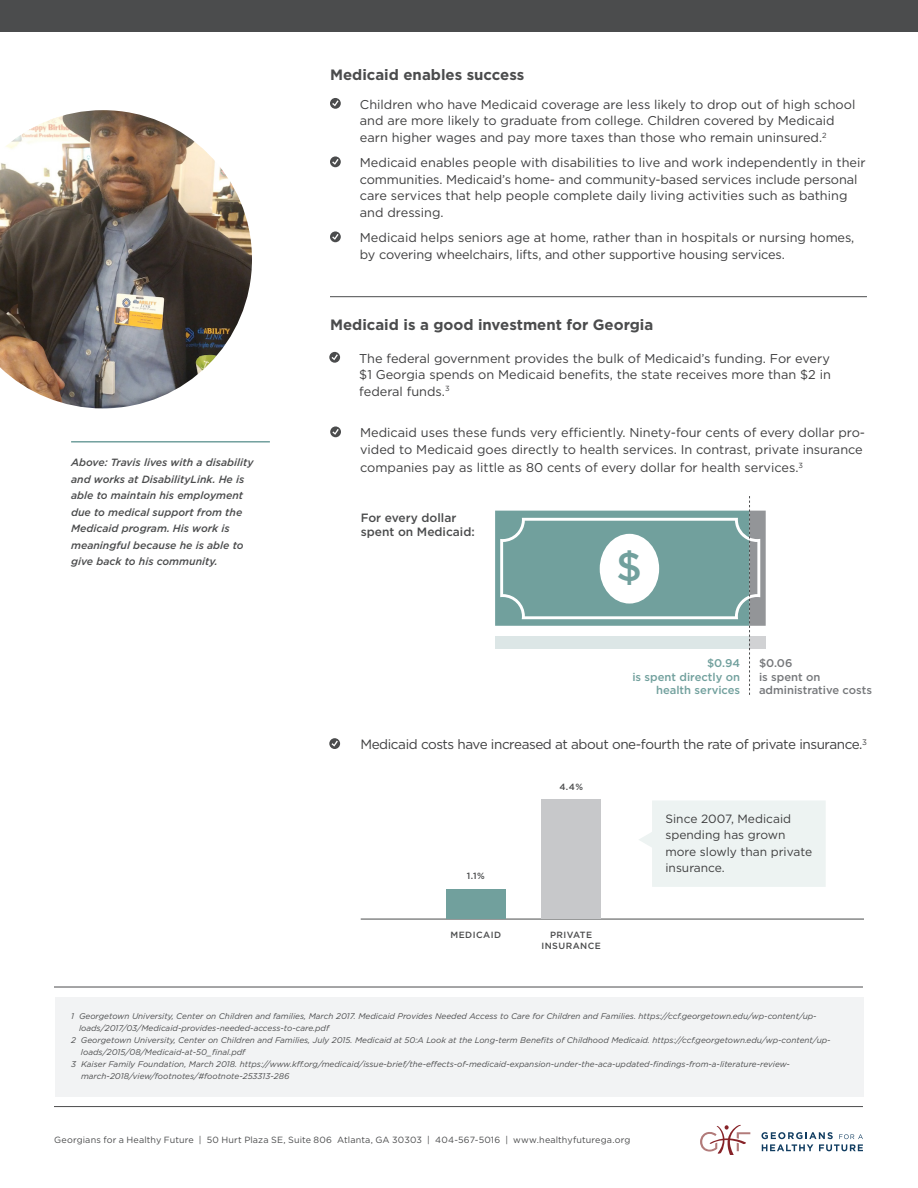
<style>
.page{position:relative;width:918px;height:1188px;background:#fff}
.page>*{position:absolute;margin:0;border:0;box-sizing:border-box;transform-origin:0 0}
.t1{font:500 40.5px "Gotham";color:#71a09d}
.body{font:700 15px "Gotham";color:#4b4c4d}
.body-2{font:13.5px "Gotham";letter-spacing:-.03em;color:#3e3e3f}
.body-3{font:12.75px/16.5px "Gotham";color:#3e3e3f}
.body-4{font:12px/16.5px "Gotham";color:#3e3e3f}
.t2{font:500 12px/14.4px "Gotham";color:#4b4c4d}
.t3{font:500 11.25px/13.5px "Gotham";color:#71a09d;text-align:right}
.t4{font:500 11.25px/13.5px "Gotham";color:#76787b}
.body-5{font:italic 500 10.5px/16.5px "Gotham";color:#4b4c4d}
.t5{font:9px "Gotham";letter-spacing:.015em;color:#4b4c4d}
.t6{font:500 9px/10.5px "Gotham";letter-spacing:.05em;color:#4b4c4d;text-align:center}
.t7{font:italic 8.25px/12px "Gotham";color:#4b4c4d}
</style>
<div class="page">
<div style="left:55px;top:997px;width:809px;height:100px;background:#f2f3f4"></div>
<svg style="left:495px;top:496px;width:271px;height:199px"></svg>
<hr style="left:361px;top:919px;width:503px;height:1px;background:#4b4c4d">
<div style="left:446px;top:890px;width:60px;height:29px;background:#71a09d"></div>
<div style="left:541px;top:799px;width:60px;height:120px;background:#c7c8ca"></div>
<div style="left:639px;top:801px;width:187px;height:86px;background:#edf3f2"></div>
<svg style="left:329px;top:352px;width:11px;height:11px"></svg>
<div style="left:0;top:0;width:918px;height:31px;background:#4b4c4d"></div>
<hr style="left:330px;top:296px;width:537px;height:1px;background:#4b4c4d">
<svg style="left:330px;top:98px;width:11px;height:11px"></svg>
<svg style="left:330px;top:156px;width:11px;height:11px"></svg>
<svg style="left:330px;top:231px;width:11px;height:11px"></svg>
<svg style="left:330px;top:426px;width:11px;height:11px"></svg>
<svg style="left:329px;top:738px;width:11px;height:11px"></svg>
<img style="left:0;top:110px;width:252px;height:298px">
<svg style="left:761px;top:1132px;width:102px;height:19px"></svg>
<svg style="left:700px;top:1125px;width:50px;height:30px"></svg>
<hr style="left:54px;top:1106px;width:809px;height:1px;background:#4b4c4d">
<hr style="left:54px;top:987px;width:809px;height:1px;background:#4b4c4d">
<hr style="left:71px;top:441px;width:199px;height:2px;background:#71a09d">
<p class="body" style="left:330px;top:65px;width:196px">Medicaid enables success</p>
<p class="body-3" style="left:360px;top:96px;width:497px">Children who have Medicaid coverage are less likely to drop out of high school and are more likely to graduate from college. Children covered by Medicaid earn higher wages and pay more taxes than those who remain uninsured.<sup>2</sup></p>
<p class="body-3" style="left:360px;top:154px;width:507px">Medicaid enables people with disabilities to live and work independently in their communities. Medicaid’s home- and community-based services include personal care services that help people complete daily living activities such as bathing and dressing.</p>
<p class="body-3" style="left:360px;top:229px;width:496px">Medicaid helps seniors age at home, rather than in hospitals or nursing homes, by covering wheelchairs, lifts, and other supportive housing services.</p>
<p class="body" style="left:330px;top:315px;width:325px">Medicaid is a good investment for Georgia</p>
<p class="body-5" style="left:71px;top:454px;width:184px">Above: Travis lives with a disability and works at DisabilityLink. He is able to maintain his employment due to medical support from the<br>Medicaid program. His work is meaningful because he is able to give back to his community.</p>
<p class="body-3" style="left:359px;top:350px;width:473px;text-align:justify">The federal government provides the bulk of Medicaid’s funding. For every $1 Georgia spends on Medicaid benefits, the state receives more than $2 in federal funds.<sup>3</sup></p>
<p class="body-3" style="left:360px;top:424px;width:507px">Medicaid uses these funds very efficiently. Ninety-four cents of every dollar pro&shy;vided to Medicaid goes directly to health services. In contrast, private insurance</p>
<p class="body-3" style="left:360px;top:459px;width:444px">companies pay as little as 80 cents of every dollar for health services.<sup>3</sup></p>
<p class="t2" style="left:361px;top:510px;width:116px">For every dollar spent on Medicaid:</p>
<p class="t1" style="left:616px;top:541px;width:28px">$</p>
<p class="t3" style="left:707px;top:656px;width:35px">$0.94</p>
<p class="t3" style="left:632px;top:670px;width:109px">is spent directly on health services</p>
<p class="t4" style="left:759px;top:656px;width:35px">$0.06</p>
<p class="t4" style="left:759px;top:670px;width:115px">is spent on administrative costs</p>
<p class="body-2" style="left:360px;top:736px;width:508px">Medicaid costs have increased at about one-fourth the rate of private insurance.<sup>3</sup></p>
<p class="t6" style="left:467px;top:871px;width:20px">1.1%</p>
<p class="t6" style="left:451px;top:930px;width:52px">MEDICAID</p>
<p class="t6" style="left:559px;top:781px;width:25px">4.4%</p>
<p class="t6" style="left:541px;top:930px;width:61px">PRIVATE<br>INSURANCE</p>
<p class="body-4" style="left:665px;top:810px;width:148px">Since 2007, Medicaid spending has grown more slowly than private insurance.</p>
<p class="t7" style="left:79px;top:1010px;width:739px;text-indent:-8px">1 Georgetown University, Center on Children and families, March 2017. Medicaid Provides Needed Access to Care for Children and Families. https://ccf.georgetown.edu/wp-content/up&shy;loads/2017/03/Medicaid-provides-needed-access-to-care.pdf</p>
<p class="t7" style="left:81px;top:1034px;width:751px;text-indent:-10px">2 Georgetown University, Center on Children and Families, July 2015. Medicaid at 50:A Look at the Long-term Benefits of Childhood Medicaid. https://ccf.georgetown.edu/wp-content/up&shy;loads/2015/08/Medicaid-at-50_final.pdf</p>
<p class="t7" style="left:81px;top:1058px;width:710px;text-indent:-10px">3 Kaiser Family Foundation, March 2018. https://www.kff.org/medicaid/issue-brief/the-effects-of-medicaid-expansion-under-the-aca-updated-findings-from-a-literature-review&shy;march-2018/view/footnotes/#footnote-253313-286</p>
<p class="t5" style="left:54px;top:1134px;width:578px">Georgians for a Healthy Future | 50 Hurt Plaza SE, Suite 806 Atlanta, GA 30303 | 404-567-5016 | www.healthyfuturega.org</p>
</div>
